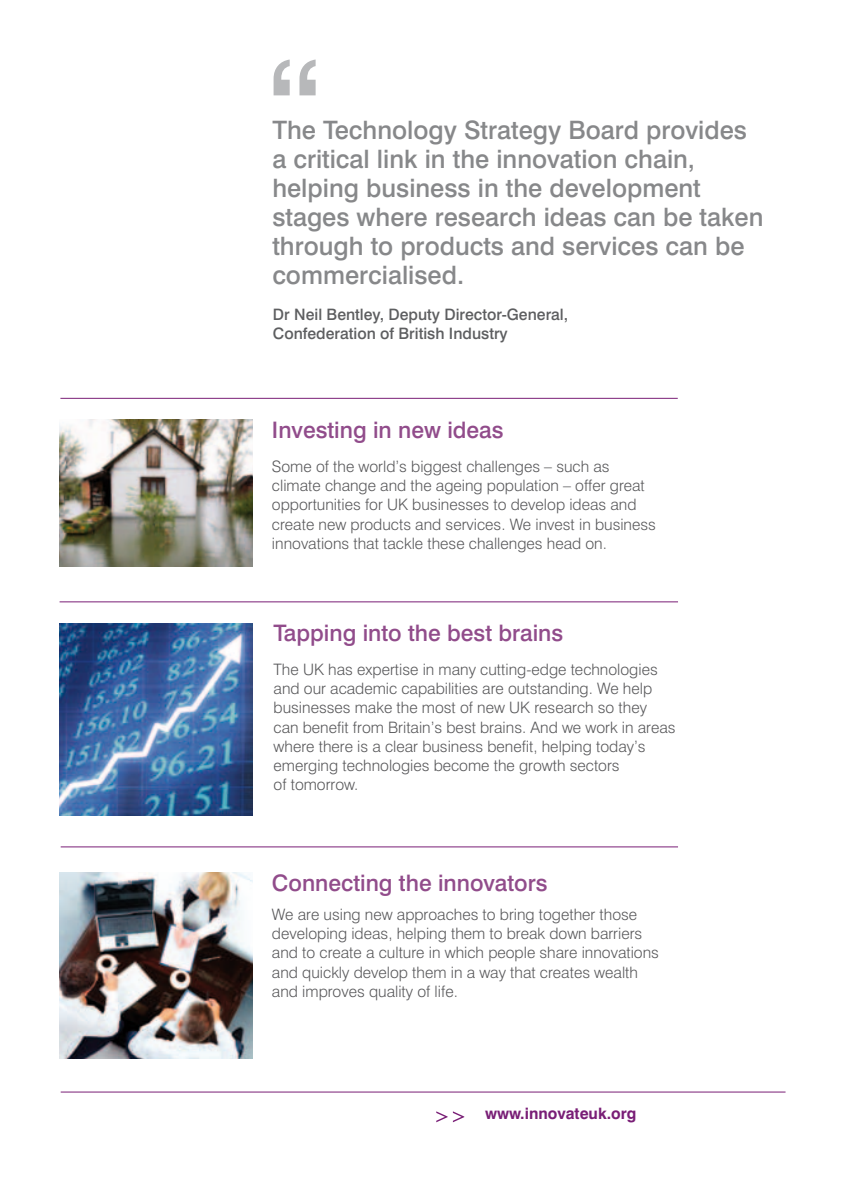
<style>
.page{position:relative;width:844px;height:1191px;background:#fff}
.page>*{position:absolute;margin:0;border:0;box-sizing:border-box;transform-origin:0 0}
.t1{font:500 25.38px/28.9px "Swiss 721 BT";color:#87888a}
.t2{font:500 22.75px "Swiss 721 BT";color:#914c8b}
.t3{font:300 15.75px/19.2px "Swiss 721 BT";color:#58585a}
.t4{font:500 15.75px/19.2px "Swiss 721 BT";color:#5d5e60}
.t5{font:700 15.75px "Swiss 721 BT";color:#791e76}
</style>
<div class="page">
<svg style="left:273px;top:60px;width:42px;height:35px"></svg>
<img style="left:60px;top:872px;width:192px;height:186px">
<hr style="left:61px;top:846px;width:616px;height:1px;background:#791e76">
<hr style="left:61px;top:1091px;width:724px;height:1px;background:#791e76">
<hr style="left:60px;top:601px;width:617px;height:1px;background:#791e76">
<img style="left:60px;top:624px;width:192px;height:191px">
<img style="left:60px;top:419px;width:192px;height:147px">
<hr style="left:60px;top:398px;width:617px;height:1px;background:#791e76">
<svg style="left:453px;top:1111px;width:11px;height:11px"></svg>
<svg style="left:436px;top:1111px;width:11px;height:11px"></svg>
<h1 class="t1" style="left:272px;top:116px;width:492px">The Technology Strategy Board provides a critical link in the innovation chain, helping business in the development stages where research ideas can be taken through to products and services can be commercialised.</h1>
<p class="t4" style="left:273px;top:305px;width:297px">Dr Neil Bentley, Deputy Director-General,<br>Confederation of British Industry</p>
<h2 class="t2" style="left:272px;top:416px;width:233px">Investing in new ideas</h2>
<p class="t3" style="left:272px;top:456px;width:385px">Some of the world’s biggest challenges – such as climate change and the ageing population – offer great opportunities for UK businesses to develop ideas and create new products and services. We invest in business innovations that tackle these challenges head on.</p>
<h2 class="t2" style="left:273px;top:618px;width:291px">Tapping into the best brains</h2>
<p class="t3" style="left:273px;top:659px;width:403px">The UK has expertise in many cutting-edge technologies and our academic capabilities are outstanding. We help businesses make the most of new UK research so they can benefit from Britain’s best brains. And we work in areas where there is a clear business benefit, helping today’s emerging technologies become the growth sectors<br>of tomorrow.</p>
<h2 class="t2" style="left:272px;top:868px;width:277px">Connecting the innovators</h2>
<p class="t3" style="left:272px;top:904px;width:388px">We are using new approaches to bring together those developing ideas, helping them to break down barriers and to create a culture in which people share innovations and quickly develop them in a way that creates wealth and improves quality of life.</p>
<p class="t5" style="left:485px;top:1104px;width:153px">www.innovateuk.org</p>
</div>
